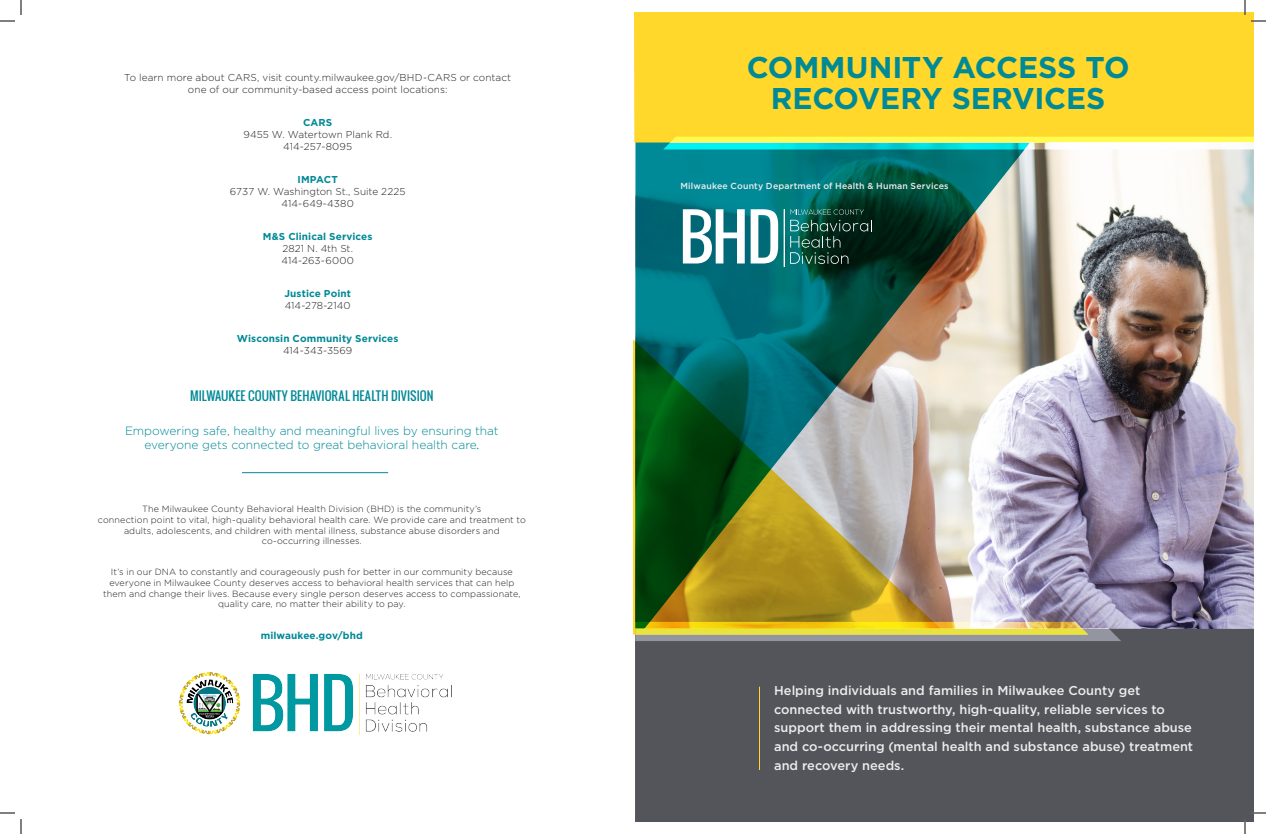
<style>
.page{position:relative;width:1266px;height:834px;background:#fff}
.page>*{position:absolute;margin:0;border:0;box-sizing:border-box;transform-origin:0 0}
.t1{font:700 30px/31px "Gotham";letter-spacing:-.005em;color:#008996;text-align:center}
.t2{font:500 12.8px/18.8px "Gotham";color:#ececee}
.t3{font:300 12px/14.4px "Gotham";letter-spacing:-.005em;color:#008996;text-align:center}
.t4{font:12px "Oswald";color:#008996}
.t5{font:300 10px/12px "Gotham";letter-spacing:.005em;color:#231f20;text-align:center}
.t6{font:700 10px/12px "Gotham";letter-spacing:.01em;color:#008996}
.t7{font:300 9px/10.8px "Gotham";letter-spacing:.01em;color:#231f20;text-align:center}
.t8{font:500 8.8px "Gotham";letter-spacing:.02em;color:#ececee}
.s1{font-weight:700;color:#008996}
.s2{font-weight:300;color:#231f20}
.s3{font-family:"Minion Pro";font-weight:400}
</style>
<div class="page">
<img style="left:1035px;top:150px;width:219px;height:478px">
<img style="left:635px;top:143px;width:400px;height:479px">
<div style="left:635px;top:628px;width:619px;height:194px;background:#54555a"></div>
<div style="left:634px;top:12px;width:620px;height:131px;background:#ffd82b"></div>
<svg style="left:663px;top:137px;width:591px;height:13px"></svg>
<svg style="left:683px;top:209px;width:62px;height:55px"></svg>
<svg style="left:751px;top:209px;width:27px;height:55px"></svg>
<svg style="left:790px;top:209px;width:82px;height:55px;background:#1c4b3f"></svg>
<hr style="left:784px;top:209px;width:1px;height:58px;background:#fff">
<img style="left:179px;top:673px;width:269px;height:61px">
<svg style="left:635px;top:622px;width:486px;height:19px;background:#cabd61"></svg>
<hr style="left:759px;top:687px;width:1px;height:83px;background:#ffd82b">
<hr style="left:242px;top:472px;width:146px;height:1px;background:#008996">
<svg style="left:0;top:0;width:22px;height:22px"></svg>
<svg style="left:0;top:812px;width:22px;height:22px"></svg>
<svg style="left:1244px;top:0;width:22px;height:22px"></svg>
<svg style="left:1244px;top:812px;width:22px;height:22px"></svg>
<p class="t5" style="left:124px;top:71px;width:388px">To learn more about CARS, visit county.milwaukee.gov/BHD-CARS or contact one of our community-based access point locations:</p>
<p class="t5" style="left:243px;top:116px;width:150px"><span class="s1">CARS<br></span>9455 W. Watertown Plank Rd.<br>414-257-8095</p>
<p class="t5" style="left:230px;top:173px;width:177px"><span class="s1">IMPACT<br></span>6737 W. Washington St., Suite 2225<br>414-649-4380</p>
<p class="t5" style="left:263px;top:230px;width:111px"><span class="s1">M&amp;S Clinical Services<br></span>2821 N. 4th St.<br>414-263-6000</p>
<p class="t6" style="left:284px;top:287px;width:68px">Justice Point<br><span class="s2">414-278-2140</span></p>
<p class="t6" style="left:237px;top:332px;width:163px;text-align:center">Wisconsin Community Services<br><span class="s2">414-343-3569</span></p>
<p class="t4" style="left:190px;top:386px;width:245px">MILWAUKEE COUNTY BEHAVIORAL HEALTH DIVISION</p>
<p class="t3" style="left:125px;top:423px;width:375px">Empowering safe, healthy and meaningful lives by ensuring that everyone gets connected to great behavioral health care<span class="s3">.</span></p>
<p class="t7" style="left:98px;top:503px;width:429px">The Milwaukee County Behavioral Health Division (BHD) is the community’s<br>connection point to vital, high-quality behavioral health care. We provide care and treatment to adults, adolescents, and children with mental illness, substance abuse disorders and co-occurring illnesses.</p>
<p class="t7" style="left:103px;top:566px;width:419px">It’s in our DNA to constantly and courageously push for better in our community because everyone in Milwaukee County deserves access to behavioral health services that can help them and change their lives. Because every single person deserves access to compassionate, quality care, no matter their ability to pay.</p>
<p class="t6" style="left:261px;top:629px;width:104px">milwaukee.gov/bhd</p>
<p class="t1" style="left:747px;top:51px;width:384px">COMMUNITY ACCESS TO<br>RECOVERY SERVICES</p>
<p class="t8" style="left:681px;top:181px;width:270px">Milwaukee County Department of Health &amp; Human Services</p>
<p class="t2" style="left:774px;top:681px;width:421px">Helping individuals and families in Milwaukee County get connected with trustworthy, high-quality, reliable services to support them in addressing their mental health, substance abuse and co-occurring (mental health and substance abuse) treatment and recovery needs.</p>
</div>
